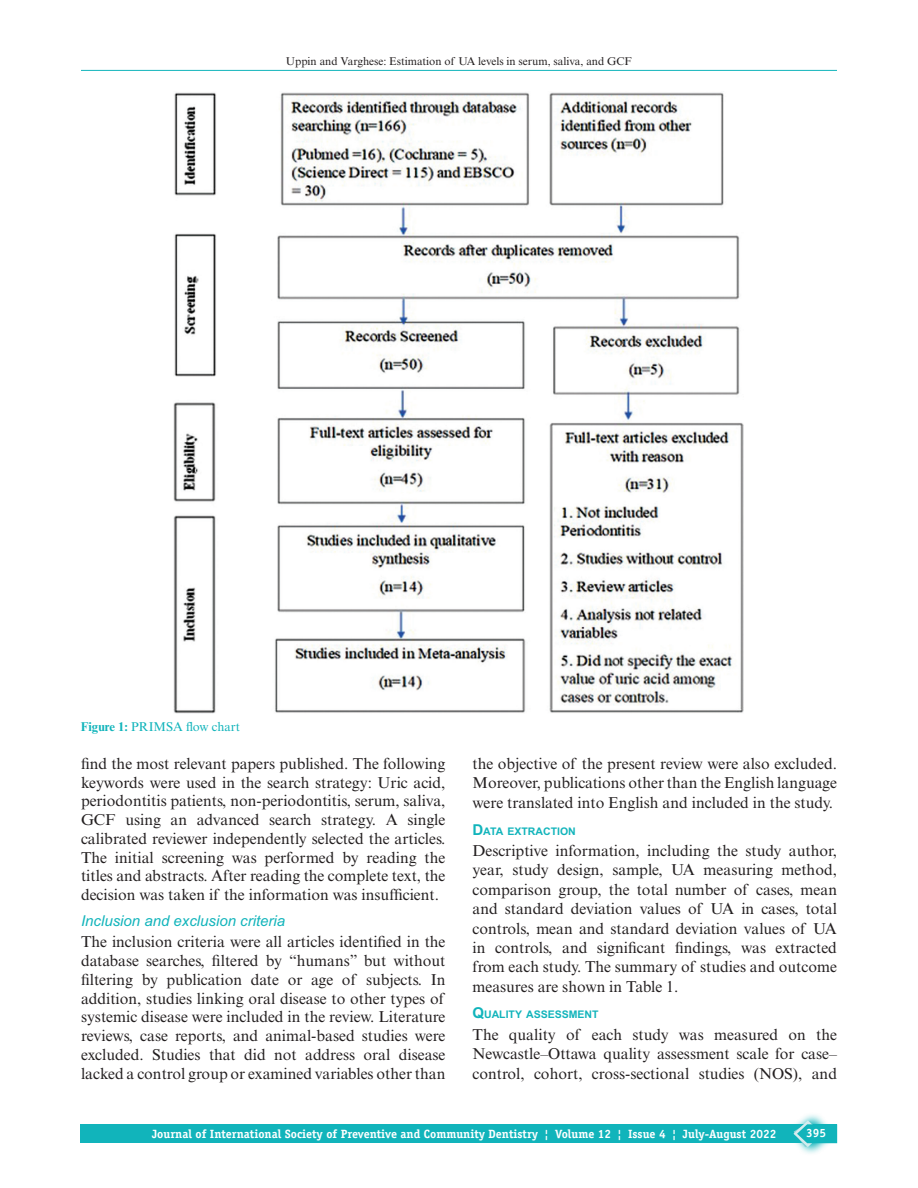
<style>
.page{position:relative;width:918px;height:1188px;background:#fff}
.page>*{position:absolute;margin:0;border:0;box-sizing:border-box;transform-origin:0 0}
.t1{font:15.75px/18.8px "Times New Roman MT Std";color:#231f20;text-align:justify}
.t2{font:italic 15px "Arial MT Std";color:#11b4bb}
.t3{font:12.75px "Times New Roman MT Std";color:#11b4bb}
.t4{font:700 12px "Officina Serif Std";color:#fff}
.t5{font:11.25px "Times New Roman MT Std";color:#231f20}
.t6{font:700 10.5px "Arial MT Std";color:#11b4bb}
.s1{font-weight:700}
.s2{font-size:15px}
</style>
<div class="page">
<div style="left:81px;top:1124px;width:756px;height:19px;background:#11b4bb"></div>
<svg style="left:799px;top:1114px;width:25px;height:40px"></svg>
<svg style="left:793px;top:1120px;width:44px;height:27px"></svg>
<hr style="left:81px;top:70px;width:756px;height:1px;background:#11b4bb">
<img style="left:174px;top:92px;width:570px;height:621px">
<p class="t5" style="left:286px;top:54px;width:348px">Uppin and Varghese: Estimation of UA levels in serum, saliva, and GCF</p>
<p class="t3" style="left:81px;top:719px;width:161px"><span class="s1">Figure 1:</span> PRIMSA flow chart</p>
<p class="t1" style="left:81px;top:754px;width:366px">find the most relevant papers published. The following keywords were used in the search strategy: Uric acid, periodontitis patients, non-periodontitis, serum, saliva, GCF using an advanced search strategy. A single calibrated reviewer independently selected the articles.<br>The initial screening was performed by reading the titles and abstracts. After reading the complete text, the decision was taken if the information was insufficient.</p>
<p class="t2" style="left:81px;top:912px;width:206px">Inclusion and exclusion criteria</p>
<p class="t1" style="left:81px;top:933px;width:366px">The inclusion criteria were all articles identified in the database searches, filtered by “humans” but without filtering by publication date or age of subjects. In addition, studies linking oral disease to other types of systemic disease were included in the review. Literature reviews, case reports, and animal-based studies were excluded. Studies that did not address oral disease lacked a control group or examined variables other than</p>
<p class="t1" style="left:472px;top:754px;width:366px;line-height:19.4px">the objective of the present review were also excluded.<br>Moreover, publications other than the English language were translated into English and included in the study.</p>
<p class="t6" style="left:472px;top:825px;width:105px"><span class="s2">D</span>ATA EXTRACTION</p>
<p class="t1" style="left:472px;top:841px;width:366px;line-height:19.4px">Descriptive information, including the study author, year, study design, sample, UA measuring method, comparison group, the total number of cases, mean and standard deviation values of UA in cases, total controls, mean and standard deviation values of UA in controls, and significant findings, was extracted from each study. The summary of studies and outcome measures are shown in Table 1.</p>
<p class="t6" style="left:472px;top:1009px;width:128px"><span class="s2">Q</span>UALITY ASSESSMENT</p>
<p class="t1" style="left:472px;top:1025px;width:366px;line-height:19.4px">The quality of each study was measured on the Newcastle–Ottawa quality assessment scale for case– control, cohort, cross-sectional studies (NOS), and</p>
<p class="t4" style="left:152px;top:1126px;width:626px">Journal of International Society of Preventive and Community Dentistry ¦ Volume 12 ¦ Issue 4 ¦ July-August 2022</p>
<p class="t4" style="left:806px;top:1126px;width:22px">395</p>
</div>
